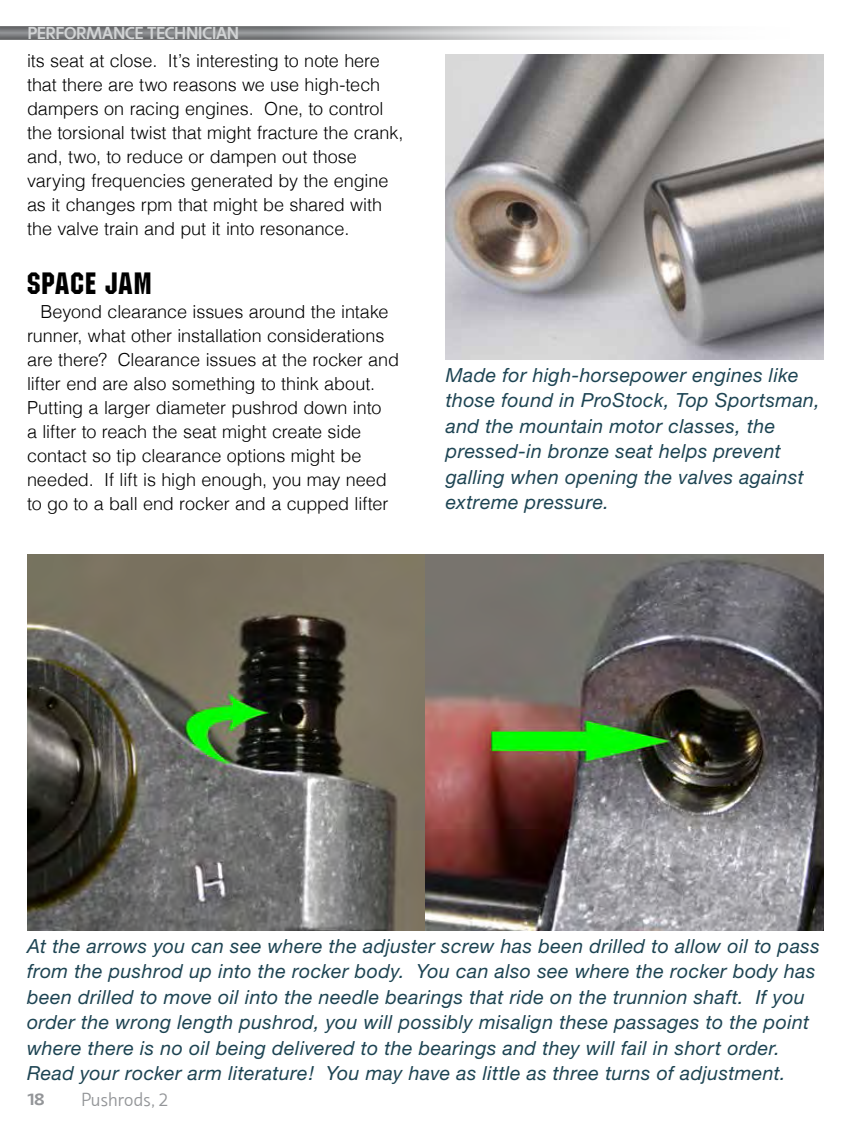
<style>
.page{position:relative;width:851px;height:1134px;background:#fff}
.page>*{position:absolute;margin:0;border:0;box-sizing:border-box;transform-origin:0 0}
.t1{font:30px "Machine TT";letter-spacing:.05em;color:#000}
.t2{font:italic 19.5px/25.5px "Helvetica Neue";letter-spacing:.02em;color:#1d4453}
.t3{font:300 18px/24px "Helvetica";letter-spacing:-.005em;color:#000}
.t4{font:300 18px "Machinato";letter-spacing:-.03em;color:#939598}
.t5{font:700 16.5px "Machinato";letter-spacing:-.01em;color:#d1d3d4}
.t6{font:700 16.5px "Machinato";color:#939598;scale:1.1 1}
</style>
<div class="page">
<div style="left:0;top:26px;width:825px;height:14px;background:#000;opacity:.5"></div>
<img style="left:27px;top:554px;width:797px;height:376px">
<img style="left:446px;top:54px;width:378px;height:306px">
<p class="t5" style="left:27px;top:22px;width:213px">PERFORMANCE TECHNICIAN</p>
<p class="t3" style="left:27px;top:48px;width:378px">its seat at close. It’s interesting to note here that there are two reasons we use high-tech dampers on racing engines. One, to control the torsional twist that might fracture the crank, and, two, to reduce or dampen out those varying frequencies generated by the engine as it changes rpm that might be shared with the valve train and put it into resonance.</p>
<h1 class="t1" style="left:27px;top:266px;width:126px">SPACE JAM</h1>
<p class="t3" style="left:27px;top:300px;width:373px;text-indent:14px">Beyond clearance issues around the intake runner, what other installation considerations are there? Clearance issues at the rocker and lifter end are also something to think about.<br>Putting a larger diameter pushrod down into<br>a lifter to reach the seat might create side contact so tip clearance options might be needed. If lift is high enough, you may need to go to a ball end rocker and a cupped lifter</p>
<p class="t2" style="left:446px;top:362px;width:375px">Made for high-horsepower engines like those found in ProStock, Top Sportsman, and the mountain motor classes, the pressed-in bronze seat helps prevent galling when opening the valves against extreme pressure.</p>
<p class="t2" style="left:27px;top:932px;width:794px">At the arrows you can see where the adjuster screw has been drilled to allow oil to pass from the pushrod up into the rocker body. You can also see where the rocker body has been drilled to move oil into the needle bearings that ride on the trunnion shaft. If you order the wrong length pushrod, you will possibly misalign these passages to the point where there is no oil being delivered to the bearings and they will fail in short order.<br>Read your rocker arm literature! You may have as little as three turns of adjustment.</p>
<p class="t6" style="left:27px;top:1088px;width:17px">18</p>
<p class="t4" style="left:81px;top:1089px;width:89px">Pushrods, 2</p>
</div>
